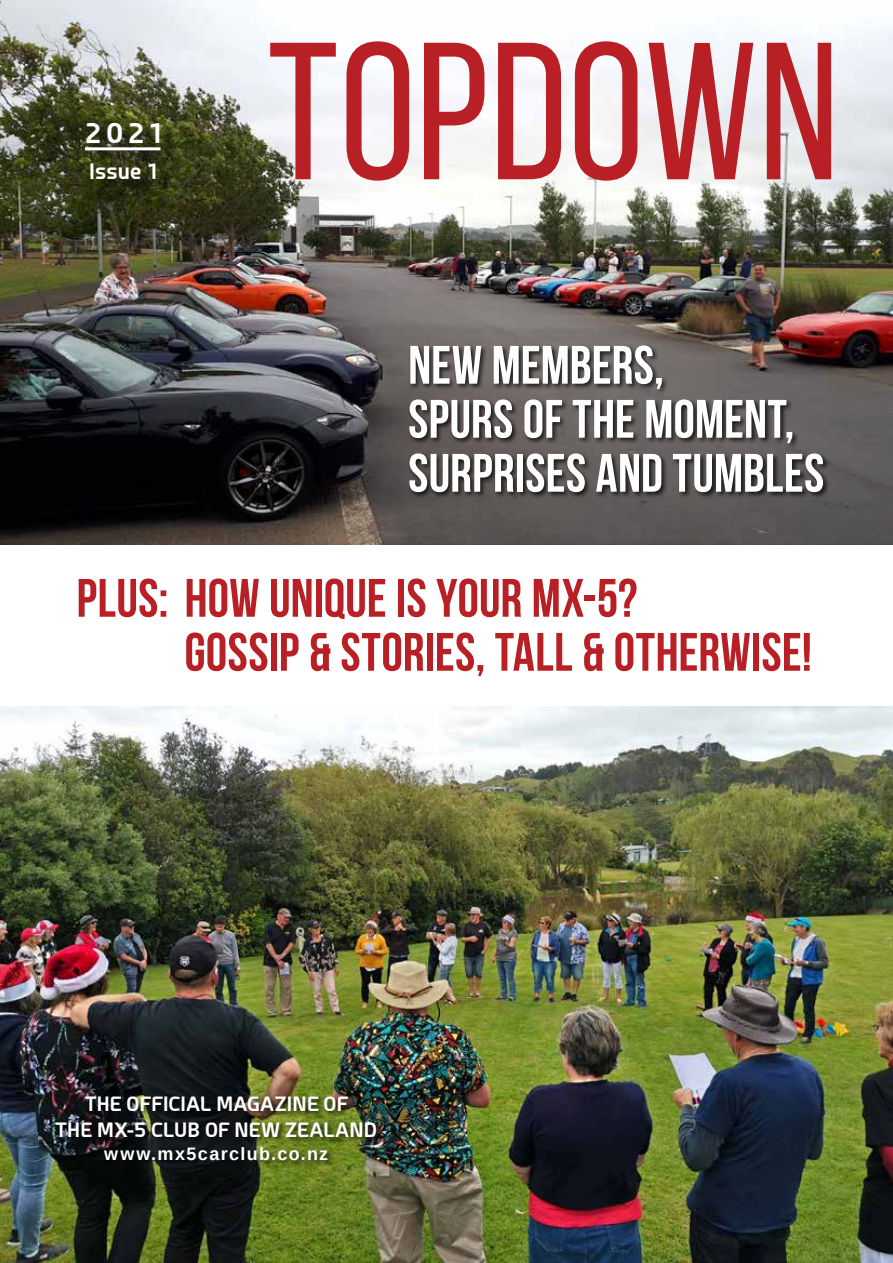
<style>
.page{position:relative;width:893px;height:1263px;background:#fff}
.page>*{position:absolute;margin:0;border:0;box-sizing:border-box;transform-origin:0 0}
.t1{font:195px "Bebas Neue";letter-spacing:.005em;color:#b82025}
.t2{font:700 54px/54px "Bebas Neue";letter-spacing:.005em;color:#b82025}
.t3{font:700 54px/54px "Bebas Neue";color:#fff}
.t4{font:700 27px "Esphimere";color:#fff}
.t5{font:700 21px "Esphimere";letter-spacing:.025em;color:#fff}
.t6{font:700 19.5px/25.5px "Esphimere";letter-spacing:.01em;color:#fff;text-align:center}
.t7{font:700 18px "Arimo";letter-spacing:.075em;color:#fff}
</style>
<div class="page">
<img style="left:0;top:0;width:893px;height:544px">
<img style="left:0;top:706px;width:893px;height:557px">
<div style="left:88px;top:125px;width:90px;height:72px;background:#000;opacity:.75"></div>
<hr style="left:85px;top:147px;width:75px;height:3px;background:#fff">
<div style="left:54px;top:1094px;width:329px;height:73px;background:#000;opacity:.75"></div>
<div style="left:408px;top:344px;width:422px;height:155px;background:#000;opacity:.75"></div>
<p class="t4" style="left:85px;top:117px;width:77px">2021</p>
<p class="t5" style="left:89px;top:158px;width:69px">Issue 1</p>
<h1 class="t1" style="left:268px;top:6px;width:573px">TOPDOWN</h1>
<p class="t3" style="left:408px;top:337px;width:418px">NEW MEMBERS,<br>SPURS OF THE MOMENT,<br>SURPRISES AND TUMBLES</p>
<p class="t2" style="left:185px;top:570px;width:629px;text-indent:-108px">PLUS: HOW UNIQUE IS YOUR MX-5?<br>GOSSIP &amp; STORIES, TALL &amp; OTHERWISE!</p>
<p class="t6" style="left:55px;top:1091px;width:324px">THE OFFICIAL MAGAZINE OF<br>THE MX-5 CLUB OF NEW ZEALAND</p>
<p class="t7" style="left:104px;top:1142px;width:225px">www.mx5carclub.co.nz</p>
</div>
